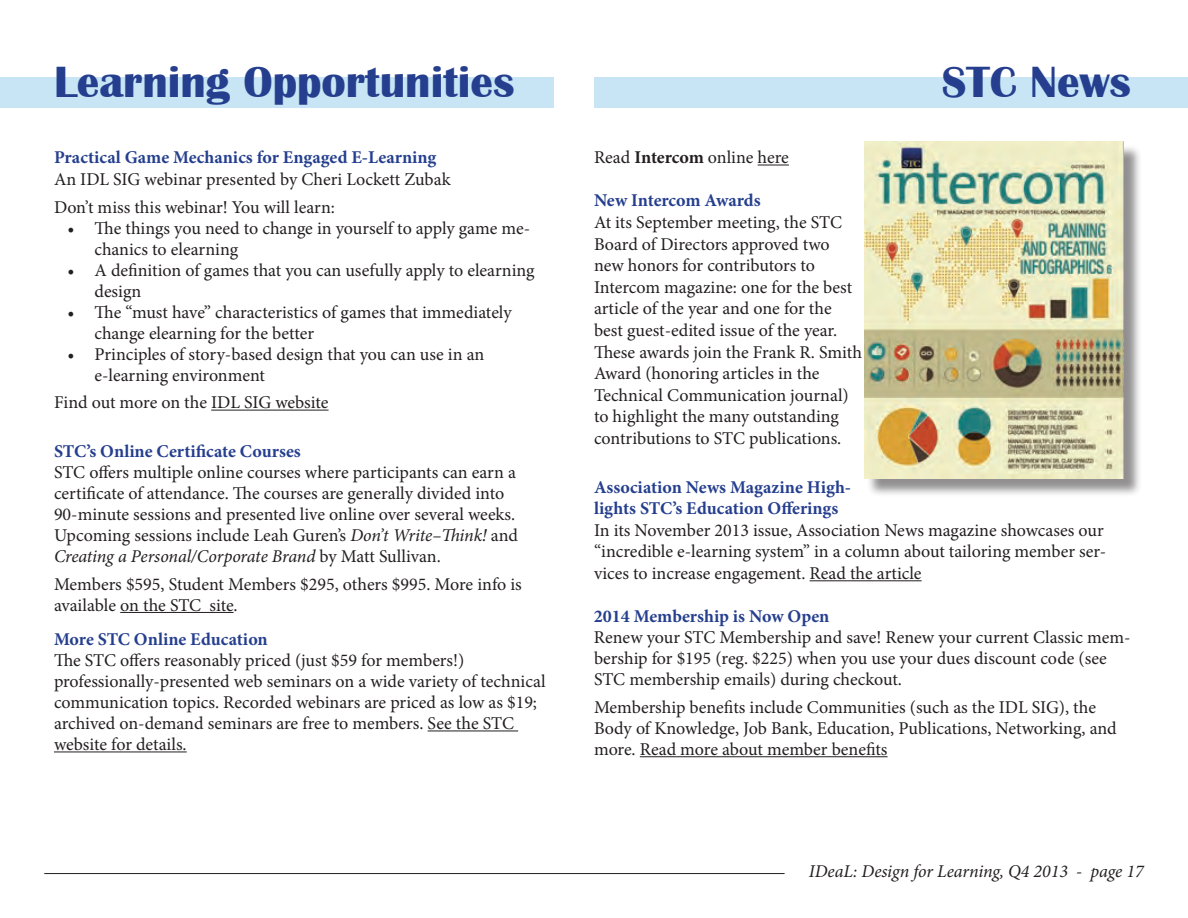
<style>
.page{position:relative;width:1188px;height:918px;background:#fff}
.page>*{position:absolute;margin:0;border:0;box-sizing:border-box;transform-origin:0 0}
.Headline_5{font:700 45px "Britannic";color:#253f8e}
.t1{font:18px/21px "Minion Pro";letter-spacing:-.005em;color:#231f20}
.t2{font:700 18px/21.6px "Minion Pro";color:#253f8e}
.t3{font:italic 18px "Minion Pro";color:#231f20}
.s1{font-style:italic}
.s2{font-weight:700}
</style>
<div class="page">
<hr style="left:44px;top:873px;width:741px;height:1px;background:#231f20">
<div style="left:594px;top:77px;width:594px;height:31px;background:#c7e5f4"></div>
<div style="left:0;top:77px;width:554px;height:31px;background:#c7e5f4"></div>
<hr style="left:211px;top:410px;width:118px;height:1px;background:#231f20">
<hr style="left:120px;top:612px;width:114px;height:1px;background:#231f20">
<hr style="left:428px;top:731px;width:90px;height:1px;background:#231f20">
<hr style="left:54px;top:752px;width:133px;height:1px;background:#231f20">
<hr style="left:758px;top:165px;width:31px;height:1px;background:#231f20">
<hr style="left:810px;top:580px;width:112px;height:1px;background:#231f20">
<hr style="left:640px;top:756px;width:248px;height:1px;background:#231f20">
<div style="left:866px;top:144px;width:276px;height:353px;background:#231f20;opacity:.5"></div>
<img style="left:864px;top:141px;width:260px;height:338px">
<p class="Headline_5" style="left:54px;top:57px;width:462px">Learning Opportunities</p>
<p class="Headline_5" style="left:942px;top:57px;width:191px">STC News</p>
<p class="t2" style="left:54px;top:146px;width:384px">Practical Game Mechanics for Engaged E-Learning</p>
<p class="t1" style="left:54px;top:169px;width:398px">An IDL SIG webinar presented by Cheri Lockett Zubak</p>
<p class="t1" style="left:54px;top:196px;width:283px">Don’t miss this webinar! You will learn:</p>
<p class="t1" style="left:94px;top:217px;width:437px;text-indent:-27px">• The things you need to change in yourself to apply game me&shy;chanics to elearning</p>
<p class="t1" style="left:94px;top:259px;width:442px;text-indent:-27px">• A definition of games that you can usefully apply to elearning design</p>
<p class="t1" style="left:94px;top:301px;width:419px;text-indent:-27px">• The “must have” characteristics of games that immediately change elearning for the better</p>
<p class="t1" style="left:94px;top:343px;width:391px;text-indent:-27px">• Principles of story-based design that you can use in an e-learning environment</p>
<p class="t1" style="left:54px;top:392px;width:276px">Find out more on the IDL SIG website</p>
<p class="t2" style="left:54px;top:440px;width:248px">STC’s Online Certificate Courses</p>
<p class="t1" style="left:54px;top:462px;width:466px">STC offers multiple online courses where participants can earn a certificate of attendance. The courses are generally divided into 90-minute sessions and presented live online over several weeks.<br>Upcoming sessions include Leah Guren’s <span class="s1">Don’t Write–Think!</span> and <span class="s1">Creating a Personal/Corporate Brand</span> by Matt Sullivan.</p>
<p class="t1" style="left:54px;top:573px;width:469px">Members $595, Student Members $295, others $995. More info is available on the STC site.</p>
<p class="t2" style="left:54px;top:628px;width:215px">More STC Online Education</p>
<p class="t1" style="left:54px;top:650px;width:493px">The STC offers reasonably priced (just $59 for members!) professionally-presented web seminars on a wide variety of technical communication topics. Recorded webinars are priced as low as $19; archived on-demand seminars are free to members. See the STC website for details.</p>
<p class="t1" style="left:594px;top:147px;width:196px">Read <span class="s2">Intercom</span> online here</p>
<p class="t2" style="left:594px;top:190px;width:168px">New Intercom Awards</p>
<p class="t1" style="left:594px;top:212px;width:270px;line-height:21.6px">At its September meeting, the STC Board of Directors approved two new honors for contributors to Intercom magazine: one for the best article of the year and one for the best guest-edited issue of the year.<br>These awards join the Frank R. Smith Award (honoring articles in the Technical Communication journal) to highlight the many outstanding contributions to STC publications.</p>
<p class="t2" style="left:594px;top:476px;width:259px">Association News Magazine High&shy;lights STC’s Education Offerings</p>
<p class="t1" style="left:594px;top:519px;width:514px;line-height:21.6px">In its November 2013 issue, Association News magazine showcases our “incredible e-learning system” in a column about tailoring member ser&shy;vices to increase engagement. Read the article</p>
<p class="t2" style="left:594px;top:605px;width:237px">2014 Membership is Now Open</p>
<p class="t1" style="left:594px;top:627px;width:538px">Renew your STC Membership and save! Renew your current Classic mem&shy;bership for $195 (reg. $225) when you use your dues discount code (see<br>STC membership emails) during checkout.</p>
<p class="t1" style="left:594px;top:697px;width:524px">Membership benefits include Communities (such as the IDL SIG), the<br>Body of Knowledge, Job Bank, Education, Publications, Networking, and more. Read more about member benefits</p>
<p class="t3" style="left:809px;top:859px;width:336px">IDeaL: Design for Learning, Q4 2013 - page 17</p>
</div>
